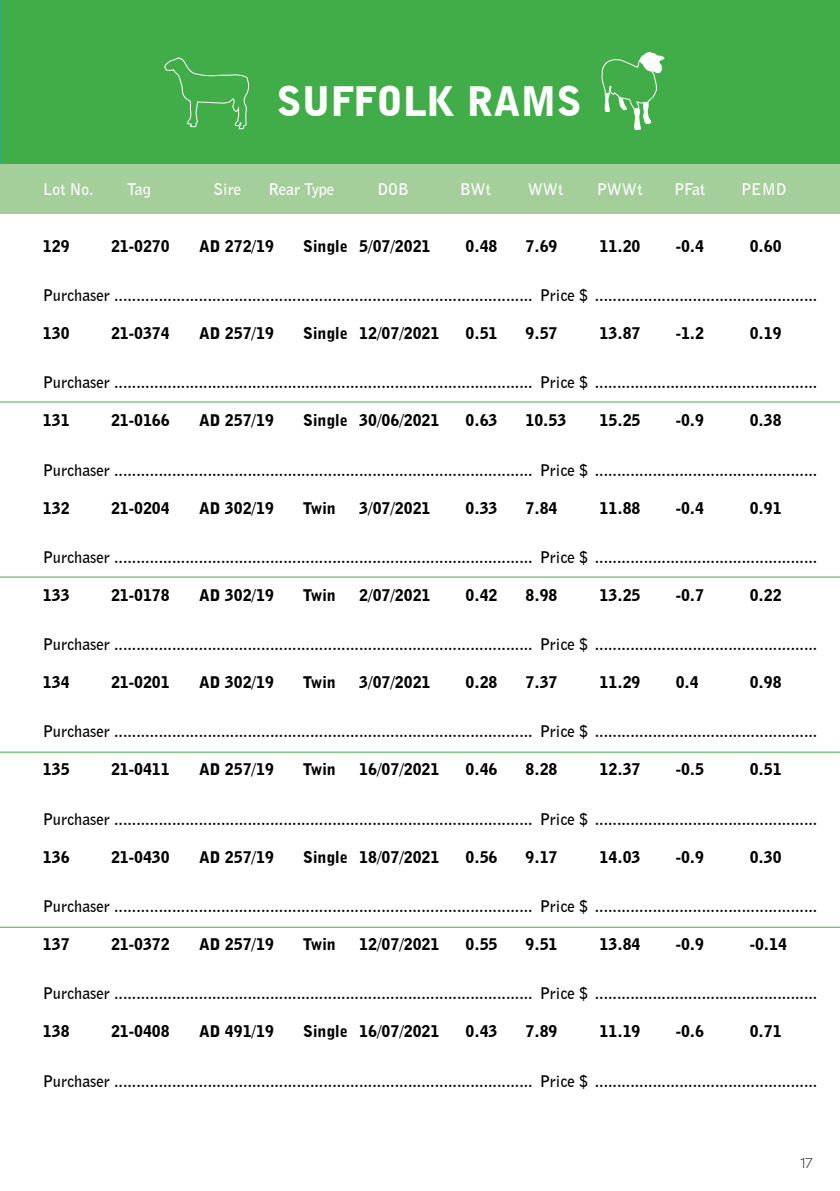
<style>
.page{position:relative;width:840px;height:1191px;background:#fff}
.page>*{position:absolute;margin:0;border:0;box-sizing:border-box;transform-origin:0 0}
.t1{font:900 40.4px "Bell Gothic BT";color:#fff}
.t2{font:700 16px "Bell Gothic BT";color:#000}
.t3{font:900 16px "Bell Gothic BT";color:#000}
.t4{font:700 16px "Bell Gothic BT";color:#fff}
.t5{font:300 14px "Filson Pro";color:#000}
</style>
<div class="page">
<div style="left:0;top:0;width:839px;height:164px;background:#41ad49"></div>
<div style="left:0;top:164px;width:839px;height:49px;background:#a4ce9a"></div>
<hr style="left:0;top:401px;width:839px;height:1px;background:#41ad49">
<hr style="left:0;top:751px;width:839px;height:1px;background:#41ad49">
<hr style="left:0;top:576px;width:839px;height:1px;background:#41ad49">
<hr style="left:0;top:926px;width:839px;height:1px;background:#41ad49">
<svg style="left:164px;top:57px;width:85px;height:73px"></svg>
<svg style="left:601px;top:52px;width:63px;height:79px"></svg>
<h1 class="t1" style="left:276px;top:76px;width:306px">SUFFOLK RAMS</h1>
<p class="t4" style="left:43px;top:178px;width:52px">Lot No.</p>
<p class="t4" style="left:127px;top:178px;width:25px">Tag</p>
<p class="t4" style="left:213px;top:178px;width:29px">Sire</p>
<p class="t4" style="left:268px;top:178px;width:67px">Rear Type</p>
<p class="t4" style="left:378px;top:178px;width:32px">DOB</p>
<p class="t4" style="left:459px;top:178px;width:32px">BWt</p>
<p class="t4" style="left:527px;top:178px;width:37px">WWt</p>
<p class="t4" style="left:596px;top:178px;width:47px">PWWt</p>
<p class="t4" style="left:673px;top:178px;width:33px">PFat</p>
<p class="t4" style="left:740px;top:178px;width:47px">PEMD</p>
<p class="t3" style="left:43px;top:236px;width:28px">129</p>
<p class="t3" style="left:111px;top:236px;width:60px">21-0270</p>
<p class="t3" style="left:199px;top:236px;width:76px">AD 272/19</p>
<p class="t3" style="left:303px;top:236px;width:129px">Single 5/07/2021</p>
<p class="t3" style="left:465px;top:236px;width:34px">0.48</p>
<p class="t3" style="left:525px;top:236px;width:34px">7.69</p>
<p class="t3" style="left:599px;top:236px;width:42px">11.20</p>
<p class="t3" style="left:675px;top:236px;width:30px">-0.4</p>
<p class="t3" style="left:749px;top:236px;width:34px">0.60</p>
<p class="t2" style="left:43px;top:285px;width:775px">Purchaser .............................................................................................. Price $ ..................................................</p>
<p class="t3" style="left:43px;top:323px;width:28px">130</p>
<p class="t3" style="left:111px;top:323px;width:60px">21-0374</p>
<p class="t3" style="left:199px;top:323px;width:76px">AD 257/19</p>
<p class="t3" style="left:303px;top:323px;width:138px">Single 12/07/2021</p>
<p class="t3" style="left:465px;top:323px;width:34px">0.51</p>
<p class="t3" style="left:525px;top:323px;width:34px">9.57</p>
<p class="t3" style="left:599px;top:323px;width:42px">13.87</p>
<p class="t3" style="left:675px;top:323px;width:30px">-1.2</p>
<p class="t3" style="left:749px;top:323px;width:34px">0.19</p>
<p class="t2" style="left:43px;top:372px;width:775px">Purchaser .............................................................................................. Price $ ..................................................</p>
<p class="t3" style="left:43px;top:410px;width:28px">131</p>
<p class="t3" style="left:111px;top:410px;width:60px">21-0166</p>
<p class="t3" style="left:199px;top:410px;width:76px">AD 257/19</p>
<p class="t3" style="left:303px;top:410px;width:138px">Single 30/06/2021</p>
<p class="t3" style="left:465px;top:410px;width:34px">0.63</p>
<p class="t3" style="left:525px;top:410px;width:42px">10.53</p>
<p class="t3" style="left:599px;top:410px;width:42px">15.25</p>
<p class="t3" style="left:675px;top:410px;width:30px">-0.9</p>
<p class="t3" style="left:749px;top:410px;width:34px">0.38</p>
<p class="t2" style="left:43px;top:459px;width:775px">Purchaser .............................................................................................. Price $ ..................................................</p>
<p class="t3" style="left:43px;top:498px;width:28px">132</p>
<p class="t3" style="left:111px;top:498px;width:60px">21-0204</p>
<p class="t3" style="left:199px;top:498px;width:76px">AD 302/19</p>
<p class="t3" style="left:303px;top:498px;width:34px">Twin</p>
<p class="t3" style="left:359px;top:498px;width:73px">3/07/2021</p>
<p class="t3" style="left:465px;top:498px;width:34px">0.33</p>
<p class="t3" style="left:525px;top:498px;width:34px">7.84</p>
<p class="t3" style="left:599px;top:498px;width:42px">11.88</p>
<p class="t3" style="left:675px;top:498px;width:30px">-0.4</p>
<p class="t3" style="left:749px;top:498px;width:34px">0.91</p>
<p class="t2" style="left:43px;top:546px;width:775px">Purchaser .............................................................................................. Price $ ..................................................</p>
<p class="t3" style="left:43px;top:585px;width:28px">133</p>
<p class="t3" style="left:111px;top:585px;width:60px">21-0178</p>
<p class="t3" style="left:199px;top:585px;width:76px">AD 302/19</p>
<p class="t3" style="left:303px;top:585px;width:34px">Twin</p>
<p class="t3" style="left:359px;top:585px;width:73px">2/07/2021</p>
<p class="t3" style="left:465px;top:585px;width:34px">0.42</p>
<p class="t3" style="left:525px;top:585px;width:34px">8.98</p>
<p class="t3" style="left:599px;top:585px;width:42px">13.25</p>
<p class="t3" style="left:675px;top:585px;width:30px">-0.7</p>
<p class="t3" style="left:749px;top:585px;width:34px">0.22</p>
<p class="t2" style="left:43px;top:634px;width:775px">Purchaser .............................................................................................. Price $ ..................................................</p>
<p class="t3" style="left:43px;top:672px;width:28px">134</p>
<p class="t3" style="left:111px;top:672px;width:60px">21-0201</p>
<p class="t3" style="left:199px;top:672px;width:76px">AD 302/19</p>
<p class="t3" style="left:303px;top:672px;width:34px">Twin</p>
<p class="t3" style="left:359px;top:672px;width:73px">3/07/2021</p>
<p class="t3" style="left:465px;top:672px;width:34px">0.28</p>
<p class="t3" style="left:525px;top:672px;width:34px">7.37</p>
<p class="t3" style="left:599px;top:672px;width:42px">11.29</p>
<p class="t3" style="left:675px;top:672px;width:25px">0.4</p>
<p class="t3" style="left:749px;top:672px;width:34px">0.98</p>
<p class="t2" style="left:43px;top:721px;width:775px">Purchaser .............................................................................................. Price $ ..................................................</p>
<p class="t3" style="left:43px;top:759px;width:28px">135</p>
<p class="t3" style="left:111px;top:759px;width:60px">21-0411</p>
<p class="t3" style="left:199px;top:759px;width:76px">AD 257/19</p>
<p class="t3" style="left:303px;top:759px;width:34px">Twin</p>
<p class="t3" style="left:359px;top:759px;width:82px">16/07/2021</p>
<p class="t3" style="left:465px;top:759px;width:34px">0.46</p>
<p class="t3" style="left:525px;top:759px;width:34px">8.28</p>
<p class="t3" style="left:599px;top:759px;width:42px">12.37</p>
<p class="t3" style="left:675px;top:759px;width:30px">-0.5</p>
<p class="t3" style="left:749px;top:759px;width:34px">0.51</p>
<p class="t2" style="left:43px;top:808px;width:775px">Purchaser .............................................................................................. Price $ ..................................................</p>
<p class="t3" style="left:43px;top:847px;width:28px">136</p>
<p class="t3" style="left:111px;top:847px;width:60px">21-0430</p>
<p class="t3" style="left:199px;top:847px;width:76px">AD 257/19</p>
<p class="t3" style="left:303px;top:847px;width:138px">Single 18/07/2021</p>
<p class="t3" style="left:465px;top:847px;width:34px">0.56</p>
<p class="t3" style="left:525px;top:847px;width:34px">9.17</p>
<p class="t3" style="left:599px;top:847px;width:42px">14.03</p>
<p class="t3" style="left:675px;top:847px;width:30px">-0.9</p>
<p class="t3" style="left:749px;top:847px;width:34px">0.30</p>
<p class="t2" style="left:43px;top:895px;width:775px">Purchaser .............................................................................................. Price $ ..................................................</p>
<p class="t3" style="left:43px;top:934px;width:28px">137</p>
<p class="t3" style="left:111px;top:934px;width:60px">21-0372</p>
<p class="t3" style="left:199px;top:934px;width:76px">AD 257/19</p>
<p class="t3" style="left:303px;top:934px;width:34px">Twin</p>
<p class="t3" style="left:359px;top:934px;width:82px">12/07/2021</p>
<p class="t3" style="left:465px;top:934px;width:34px">0.55</p>
<p class="t3" style="left:525px;top:934px;width:34px">9.51</p>
<p class="t3" style="left:599px;top:934px;width:42px">13.84</p>
<p class="t3" style="left:675px;top:934px;width:30px">-0.9</p>
<p class="t3" style="left:749px;top:934px;width:39px">-0.14</p>
<p class="t2" style="left:43px;top:983px;width:775px">Purchaser .............................................................................................. Price $ ..................................................</p>
<p class="t3" style="left:43px;top:1021px;width:28px">138</p>
<p class="t3" style="left:111px;top:1021px;width:60px">21-0408</p>
<p class="t3" style="left:199px;top:1021px;width:76px">AD 491/19</p>
<p class="t3" style="left:303px;top:1021px;width:138px">Single 16/07/2021</p>
<p class="t3" style="left:465px;top:1021px;width:34px">0.43</p>
<p class="t3" style="left:525px;top:1021px;width:34px">7.89</p>
<p class="t3" style="left:599px;top:1021px;width:42px">11.19</p>
<p class="t3" style="left:675px;top:1021px;width:30px">-0.6</p>
<p class="t3" style="left:749px;top:1021px;width:34px">0.71</p>
<p class="t2" style="left:43px;top:1070px;width:775px">Purchaser .............................................................................................. Price $ ..................................................</p>
<p class="t5" style="left:799px;top:1154px;width:14px">17</p>
</div>
